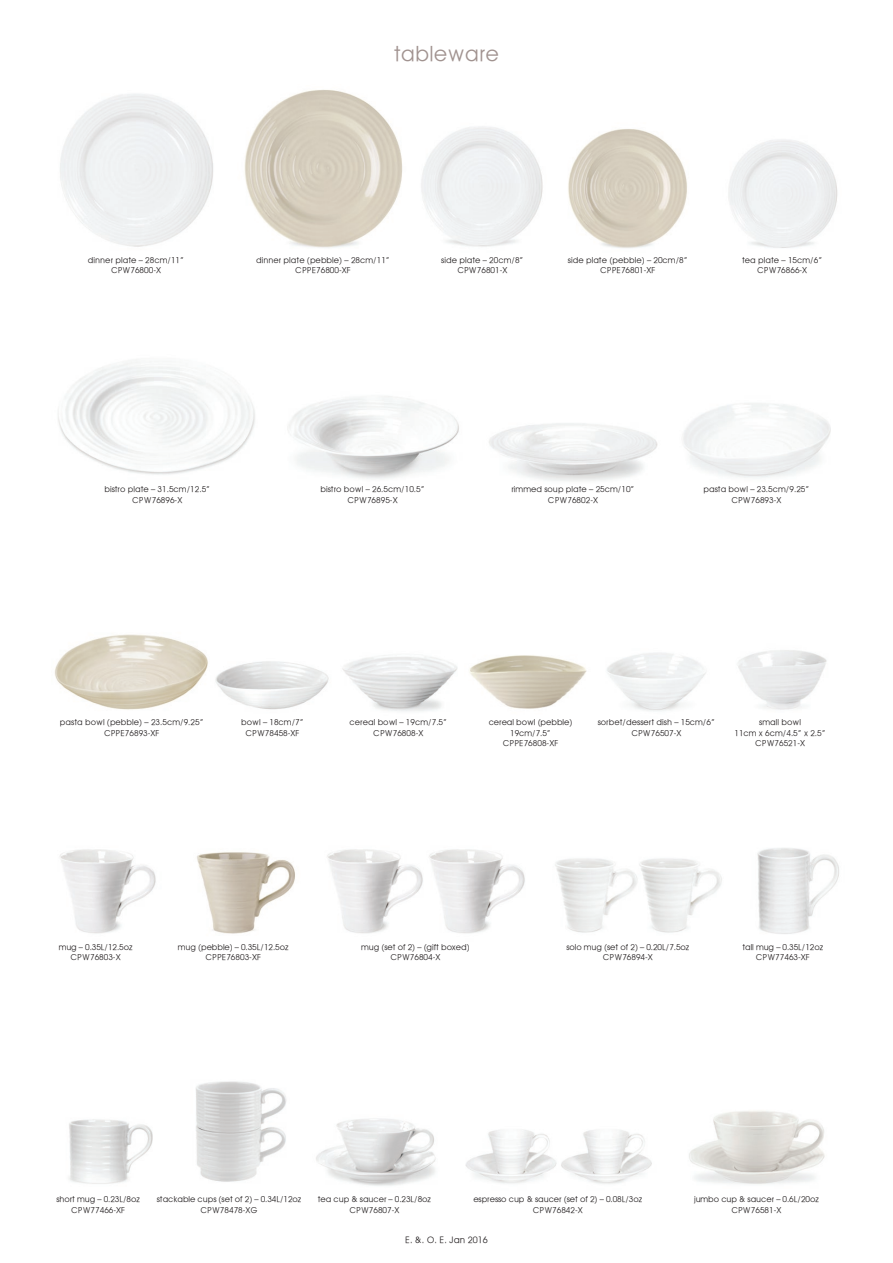
<style>
.page{position:relative;width:893px;height:1263px;background:#fff}
.page>*{position:absolute;margin:0;border:0;box-sizing:border-box;transform-origin:0 0}
.t1{font:21px "Avant Garde";color:#a19390}
.t2{font:9px "Avant Garde";color:#231f20}
.t3{font:8.25px/10.5px "Avant Garde";color:#231f20;text-align:center}
</style>
<div class="page">
<img style="left:58px;top:362px;width:197px;height:113px">
<img style="left:289px;top:396px;width:170px;height:83px">
<img style="left:244px;top:90px;width:159px;height:158px">
<img style="left:568px;top:129px;width:119px;height:119px">
<img style="left:54px;top:634px;width:154px;height:76px">
<img style="left:215px;top:661px;width:114px;height:49px">
<img style="left:342px;top:655px;width:116px;height:57px">
<img style="left:607px;top:653px;width:99px;height:58px">
<img style="left:469px;top:655px;width:118px;height:54px">
<img style="left:738px;top:650px;width:89px;height:60px">
<img style="left:465px;top:1130px;width:187px;height:54px">
<img style="left:316px;top:1119px;width:120px;height:67px">
<img style="left:689px;top:1111px;width:136px;height:73px">
<img style="left:69px;top:1119px;width:84px;height:65px">
<img style="left:757px;top:848px;width:82px;height:86px">
<img style="left:60px;top:849px;width:96px;height:85px">
<img style="left:555px;top:858px;width:167px;height:75px">
<img style="left:197px;top:852px;width:98px;height:82px">
<img style="left:327px;top:849px;width:96px;height:85px">
<img style="left:429px;top:849px;width:96px;height:85px">
<img style="left:196px;top:1081px;width:91px;height:101px">
<h1 class="t1" style="left:394px;top:41px;width:107px">tableware</h1>
<p class="t3" style="left:88px;top:255px;width:98px">dinner plate – 28cm/11”<br>CPW76800-X</p>
<p class="t3" style="left:441px;top:255px;width:84px">side plate – 20cm/8”<br>CPW76801-X</p>
<p class="t3" style="left:256px;top:255px;width:135px">dinner plate (pebble) – 28cm/11”<br>CPPE76800-XF</p>
<p class="t3" style="left:568px;top:255px;width:121px">side plate (pebble) – 20cm/8”<br>CPPE76801-XF</p>
<p class="t3" style="left:742px;top:255px;width:82px">tea plate – 15cm/6”<br>CPW76866-X</p>
<p class="t3" style="left:104px;top:484px;width:107px">bistro plate – 31.5cm/12.5”<br>CPW76896-X</p>
<p class="t3" style="left:320px;top:484px;width:106px">bistro bowl – 26.5cm/10.5”<br>CPW76895-X</p>
<p class="t3" style="left:511px;top:484px;width:125px">rimmed soup plate – 25cm/10”<br>CPW76802-X</p>
<p class="t3" style="left:703px;top:484px;width:108px">pasta bowl – 23.5cm/9.25”<br>CPW76893-X</p>
<p class="t3" style="left:60px;top:717px;width:145px">pasta bowl (pebble) – 23.5cm/9.25”<br>CPPE76893-XF</p>
<p class="t3" style="left:241px;top:717px;width:64px">bowl – 18cm/7”<br>CPW78458-XF</p>
<p class="t3" style="left:350px;top:717px;width:99px">cereal bowl – 19cm/7.5”<br>CPW76808-X</p>
<p class="t3" style="left:598px;top:717px;width:119px">sorbet/dessert dish – 15cm/6”<br>CPW76507-X</p>
<p class="t3" style="left:489px;top:717px;width:85px">cereal bowl (pebble)<br>19cm/7.5”<br>CPPE76808-XF</p>
<p class="t3" style="left:734px;top:717px;width:93px">small bowl<br>11cm x 6cm/4.5” x 2.5”<br>CPW76521-X</p>
<p class="t3" style="left:59px;top:942px;width:75px">mug – 0.35L/12.5oz<br>CPW76803-X</p>
<p class="t3" style="left:566px;top:942px;width:124px">solo mug (set of 2) – 0.20L/7.5oz<br>CPW76894-X</p>
<p class="t3" style="left:178px;top:942px;width:112px">mug (pebble) – 0.35L/12.5oz<br>CPPE76803-XF</p>
<p class="t3" style="left:361px;top:942px;width:110px">mug (set of 2) – (gift boxed)<br>CPW76804-X</p>
<p class="t3" style="left:742px;top:942px;width:82px">tall mug – 0.35L/12oz<br>CPW77463-XF</p>
<p class="t3" style="left:56px;top:1194px;width:85px">short mug – 0.23L/8oz<br>CPW77466-XF</p>
<p class="t3" style="left:157px;top:1194px;width:146px">stackable cups (set of 2) – 0.34L/12oz<br>CPW78478-XG</p>
<p class="t3" style="left:318px;top:1194px;width:115px">tea cup &amp; saucer – 0.23L/8oz<br>CPW76807-X</p>
<p class="t3" style="left:694px;top:1194px;width:126px">jumbo cup &amp; saucer – 0.6L/20oz<br>CPW76581-X</p>
<p class="t3" style="left:473px;top:1194px;width:170px">espresso cup &amp; saucer (set of 2) – 0.08L/3oz<br>CPW76842-X</p>
<p class="t2" style="left:405px;top:1235px;width:84px">E. &amp;. O. E. Jan 2016</p>
</div>
